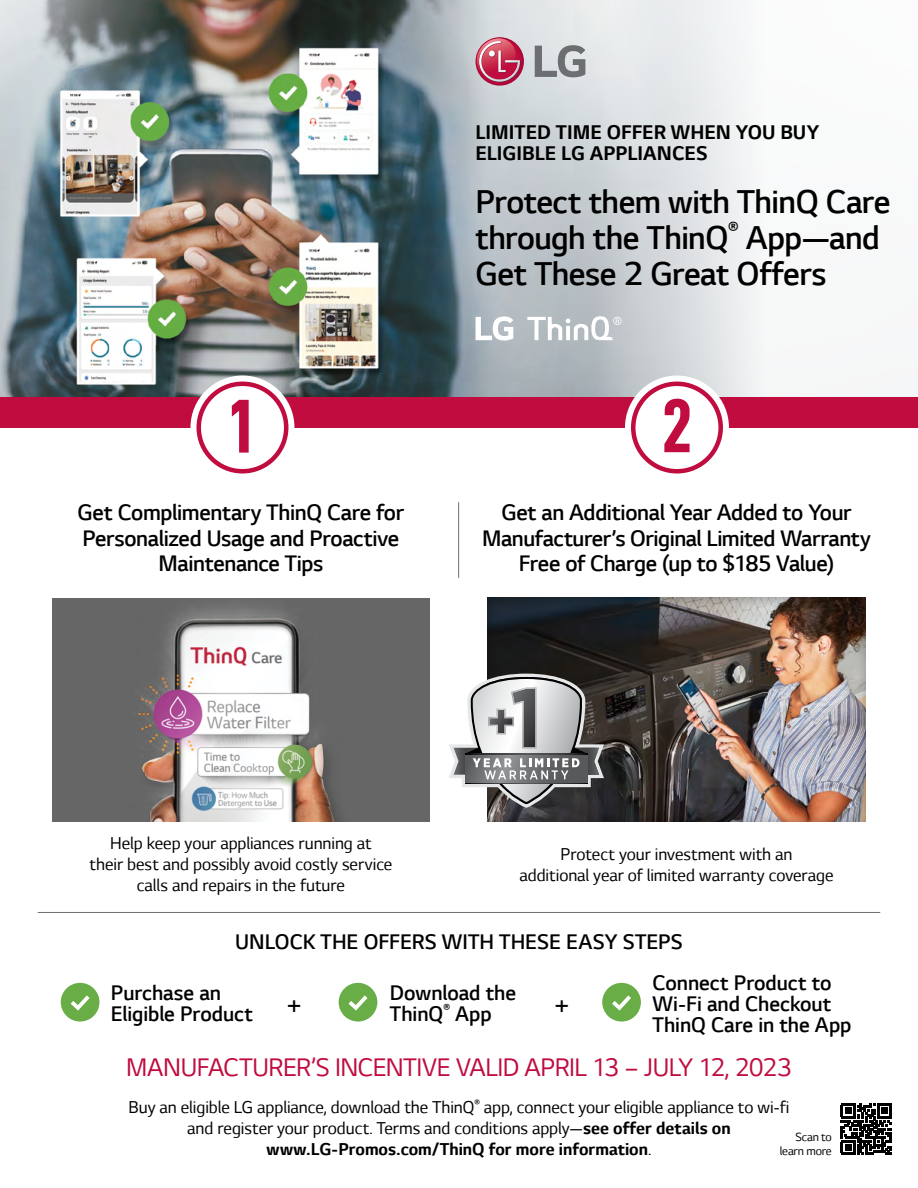
<style>
.page{position:relative;width:918px;height:1188px;background:#fff}
.page>*{position:absolute;margin:0;border:0;box-sizing:border-box;transform-origin:0 0}
.t1{font:76.5px "D DIN Condensed Bold";color:#c00c3f}
.t2{font:300 37.5px/36px "LG Smart";letter-spacing:-.015em;color:#000}
.t3{font:32.4px "LG Smart";color:#000}
.t4{font:28.8px "LG Smart";letter-spacing:-.02em;color:#c00c3f}
.t5{font:300 25.5px/25.5px "LG Smart";letter-spacing:-.015em;color:#000;text-align:center}
.t6{font:300 24px/21px "LG Smart";color:#000}
.t7{font:700 22.5px/21px "LG Smart";color:#000}
.t8{font:19.5px/21px "LG Smart";letter-spacing:-.005em;color:#000;text-align:center}
.t9{font:13.5px/13.5px "LG Smart";letter-spacing:-.01em;color:#000;text-align:right}
.s1{font-weight:700}
</style>
<div class="page">
<img style="left:0;top:0;width:765px;height:397px">
<div style="left:0;top:397px;width:918px;height:31px;background:#c00c3f"></div>
<div style="left:339px;top:983px;width:38px;height:39px;background:#68ad45;border-radius:50%"></div>
<svg style="left:349px;top:995px;width:19px;height:16px"></svg>
<div style="left:61px;top:983px;width:38px;height:39px;background:#68ad45;border-radius:50%"></div>
<svg style="left:71px;top:995px;width:19px;height:16px"></svg>
<div style="left:602px;top:983px;width:39px;height:39px;background:#68ad45;border-radius:50%"></div>
<svg style="left:612px;top:995px;width:19px;height:16px"></svg>
<hr style="left:38px;top:912px;width:842px;height:1px;background:#6d6e71">
<hr style="left:458px;top:502px;width:1px;height:76px;background:#6d6e71">
<div style="left:474px;top:586px;width:405px;height:237px;background:#000;opacity:.3"></div>
<svg style="left:449px;top:674px;width:155px;height:134px"></svg>
<svg style="left:535px;top:45px;width:50px;height:32px;background:#a4a7a9"></svg>
<svg style="left:476px;top:37px;width:48px;height:49px"></svg>
<svg style="left:474px;top:38px;width:47px;height:44px;background:#ca657d"></svg>
<svg style="left:527px;top:316px;width:95px;height:24px"></svg>
<svg style="left:476px;top:317px;width:37px;height:24px"></svg>
<div style="left:190px;top:376px;width:104px;height:104px;border:16px solid #fff;border-radius:50%"></div>
<div style="left:199px;top:384px;width:87px;height:87px;background:#fff;border-radius:50%"></div>
<div style="left:196px;top:382px;width:92px;height:92px;border:4px solid #c00c3f;border-radius:50%"></div>
<div style="left:625px;top:376px;width:104px;height:104px;border:16px solid #fff;border-radius:50%"></div>
<div style="left:633px;top:384px;width:88px;height:87px;background:#fff;border-radius:50%"></div>
<div style="left:631px;top:382px;width:92px;height:92px;border:4px solid #c00c3f;border-radius:50%"></div>
<svg style="left:841px;top:1104px;width:51px;height:51px"></svg>
<div style="left:52px;top:598px;width:378px;height:223px;background:#666"></div>
<img style="left:127px;top:606px;width:231px;height:216px">
<p class="t7" style="left:476px;top:122px;width:345px">LIMITED TIME OFFER WHEN YOU BUY<br>ELIGIBLE LG APPLIANCES</p>
<h2 class="t2" style="left:476px;top:184px;width:416px">Protect them with ThinQ Care through the ThinQ<sup>®</sup> App—and<br>Get These 2 Great Offers</h2>
<h1 class="t1" style="left:230px;top:384px;width:24px">1</h1>
<h1 class="t1" style="left:662px;top:384px;width:32px">2</h1>
<h3 class="t5" style="left:78px;top:500px;width:328px">Get Complimentary ThinQ Care for<br>Personalized Usage and Proactive<br>Maintenance Tips</h3>
<h3 class="t5" style="left:482px;top:500px;width:390px">Get an Additional Year Added to Your<br>Manufacturer’s Original Limited Warranty<br>Free of Charge (up to $185 Value)</h3>
<p class="t8" style="left:90px;top:833px;width:304px">Help keep your appliances running at<br>their best and possibly avoid costly service calls and repairs in the future</p>
<p class="t8" style="left:520px;top:844px;width:316px">Protect your investment with an<br>additional year of limited warranty coverage</p>
<p class="t6" style="left:235px;top:931px;width:449px">UNLOCK THE OFFERS WITH THESE EASY STEPS</p>
<p class="t6" style="left:111px;top:983px;width:144px">Purchase an<br>Eligible Product</p>
<p class="t6" style="left:653px;top:972px;width:200px">Connect Product to<br>Wi-Fi and Checkout<br>ThinQ Care in the App</p>
<p class="t6" style="left:390px;top:983px;width:128px">Download the<br>ThinQ<sup>®</sup> App</p>
<h3 class="t3" style="left:286px;top:987px;width:18px">+</h3>
<h3 class="t3" style="left:554px;top:987px;width:18px">+</h3>
<h3 class="t4" style="left:126px;top:1052px;width:667px">MANUFACTURER’S INCENTIVE VALID APRIL 13 – JULY 12, 2023</h3>
<p class="t8" style="left:128px;top:1097px;width:663px">Buy an eligible LG appliance, download the ThinQ<sup>®</sup> app, connect your eligible appliance to wi-fi and register your product. Terms and conditions apply—<span class="s1">see offer details on www.LG-Promos.com/ThinQ for more information</span>.</p>
<p class="t9" style="left:780px;top:1131px;width:53px">Scan to learn more</p>
</div>
